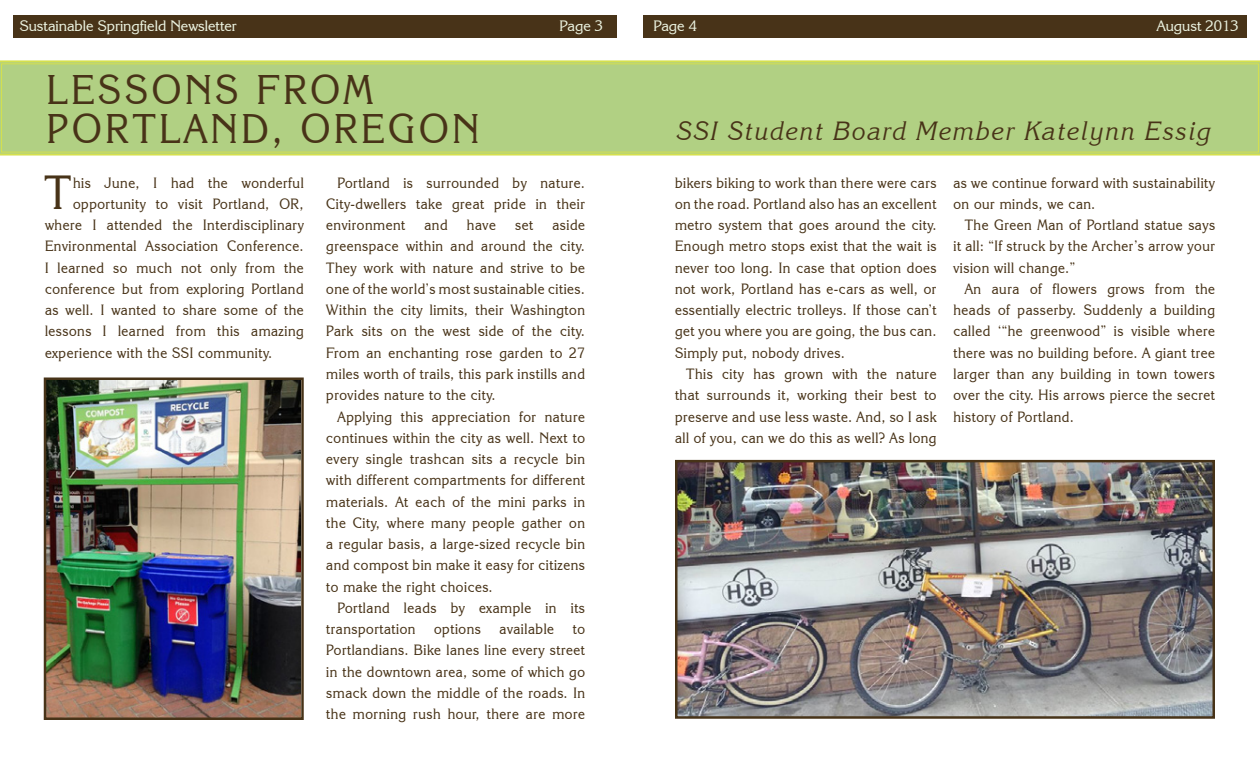
<style>
.page{position:relative;width:1260px;height:765px;background:#fff}
.page>*{position:absolute;margin:0;border:0;box-sizing:border-box;transform-origin:0 0}
.t1{font:47.62px "Korinna IT Cby BT";color:#483318;scale:.93 1}
.t2{font:41.25px "Korinna IT Cby BT";letter-spacing:.1em;color:#483318;scale:.92 1}
.t3{font:italic 26.25px "Korinna IT Cby BT";letter-spacing:.09em;color:#483318;scale:.92 1}
.t4{font:15px "Korinna IT Cby BT";color:#ebf2df}
.t5{font:14.88px/21.2px "Korinna IT Cby BT";letter-spacing:.04em;color:#483318;text-align:justify;scale:.93 1}
</style>
<div class="page">
<svg style="left:0;top:60px;width:1260px;height:96px;background:#b3d181"></svg>
<div style="left:1px;top:64px;width:1258px;height:88px;border:1px solid #d5e04e"></div>
<div style="left:13px;top:15px;width:604px;height:23px;background:#483318"></div>
<div style="left:643px;top:15px;width:604px;height:23px;background:#483318"></div>
<img style="left:47px;top:381px;width:254px;height:336px">
<div style="left:44px;top:378px;width:260px;height:342px;border:2px solid #473318"></div>
<img style="left:678px;top:463px;width:534px;height:253px">
<div style="left:675px;top:460px;width:540px;height:259px;border:2px solid #473318"></div>
<p class="t4" style="left:20px;top:16px;width:219px">Sustainable Springfield Newsletter</p>
<p class="t4" style="left:560px;top:16px;width:45px">Page 3</p>
<h2 class="t2" style="left:2px;top:65px;width:136px">lessons</h2>
<h2 class="t2" style="left:257px;top:65px;width:128px">from</h2>
<h2 class="t2" style="left:2px;top:103px;width:37px">po</h2>
<h2 class="t2" style="left:106px;top:103px;width:59px">rtlan</h2>
<h2 class="t2" style="left:241px;top:103px;width:193px">d, oregon</h2>
<h1 class="t1" style="left:45px;top:163px;width:30px">T</h1>
<p class="t5" style="left:73px;top:172px;width:250px">his June, I had the wonderful</p>
<p class="t5" style="left:73px;top:193px;width:250px">opportunity to visit Portland, OR,</p>
<p class="t5" style="left:45px;top:214px;width:280px">where I attended the Interdisciplinary</p>
<p class="t5" style="left:45px;top:235px;width:280px">Environmental Association Conference.</p>
<p class="t5" style="left:45px;top:257px;width:280px">I learned so much not only from the</p>
<p class="t5" style="left:45px;top:278px;width:280px">conference but from exploring Portland</p>
<p class="t5" style="left:45px;top:299px;width:280px">as well. I wanted to share some of the</p>
<p class="t5" style="left:45px;top:320px;width:280px">lessons I learned from this amazing</p>
<p class="t5" style="left:45px;top:342px;width:246px">experience with the SSI community.</p>
<p class="t5" style="left:326px;top:172px;width:280px;text-indent:11px">Portland is surrounded by nature.<br>City-dwellers take great pride in their environment</p>
<p class="t5" style="left:326px;top:214px;width:280px;text-indent:226px">aside greenspace within and around the city.<br>They work with nature and strive to be one of the world’s most sustainable cities.<br>Within the city limits, their Washington Park sits on the west side of the city.<br>From an enchanting rose garden to 27 miles worth of trails, this park instills and provides nature to the city.</p>
<p class="t5" style="left:326px;top:405px;width:280px;text-indent:11px">Applying this appreciation for nature continues within the city as well. Next to every single trashcan sits a recycle bin with different compartments for different materials. At each of the mini parks in the City, where many people gather on a regular basis, a large-sized recycle bin and compost bin make it easy for citizens to make the right choices.</p>
<p class="t5" style="left:326px;top:597px;width:280px;text-indent:11px">Portland leads by example in its transportation</p>
<p class="t5" style="left:425px;top:214px;width:26px">and</p>
<p class="t5" style="left:467px;top:214px;width:33px">have</p>
<p class="t5" style="left:515px;top:214px;width:21px">set</p>
<p class="t5" style="left:434px;top:618px;width:52px">options</p>
<p class="t5" style="left:500px;top:618px;width:60px">available</p>
<p class="t5" style="left:326px;top:618px;width:280px;text-indent:246px">to Portlandians. Bike lanes line every street in the downtown area, some of which go smack down the middle of the roads. In the morning rush hour, there are more</p>
<p class="t4" style="left:653px;top:16px;width:45px">Page 4</p>
<p class="t4" style="left:1157px;top:16px;width:84px">August 2013</p>
<h3 class="t3" style="left:678px;top:115px;width:581px">SSI Student Board Member Katelynn Essig</h3>
<p class="t5" style="left:675px;top:172px;width:283px">bikers biking to work than there were cars on the road. Portland also has an excellent metro system that goes around the city.<br>Enough metro stops exist that the wait is never too long. In case that option does not work, Portland has e-cars as well, or essentially electric trolleys. If those can’t get you where you are going, the bus can.<br>Simply put, nobody drives.</p>
<p class="t5" style="left:675px;top:363px;width:283px;text-indent:11px">This city has grown with the nature that surrounds it, working their best to preserve and use less waste. And, so I ask all of you, can we do this as well? As long</p>
<p class="t5" style="left:953px;top:172px;width:283px">as we continue forward with sustainability on our minds, we can.</p>
<p class="t5" style="left:953px;top:214px;width:283px;text-indent:11px">The Green Man of Portland statue says it all: “If struck by the Archer’s arrow your vision will change.”</p>
<p class="t5" style="left:953px;top:278px;width:283px;text-indent:11px">An aura of flowers grows from the heads of passerby. Suddenly a building called ‘“he greenwood” is visible where there was no building before. A giant tree larger than any building in town towers over the city. His arrows pierce the secret history of Portland.</p>
</div>
